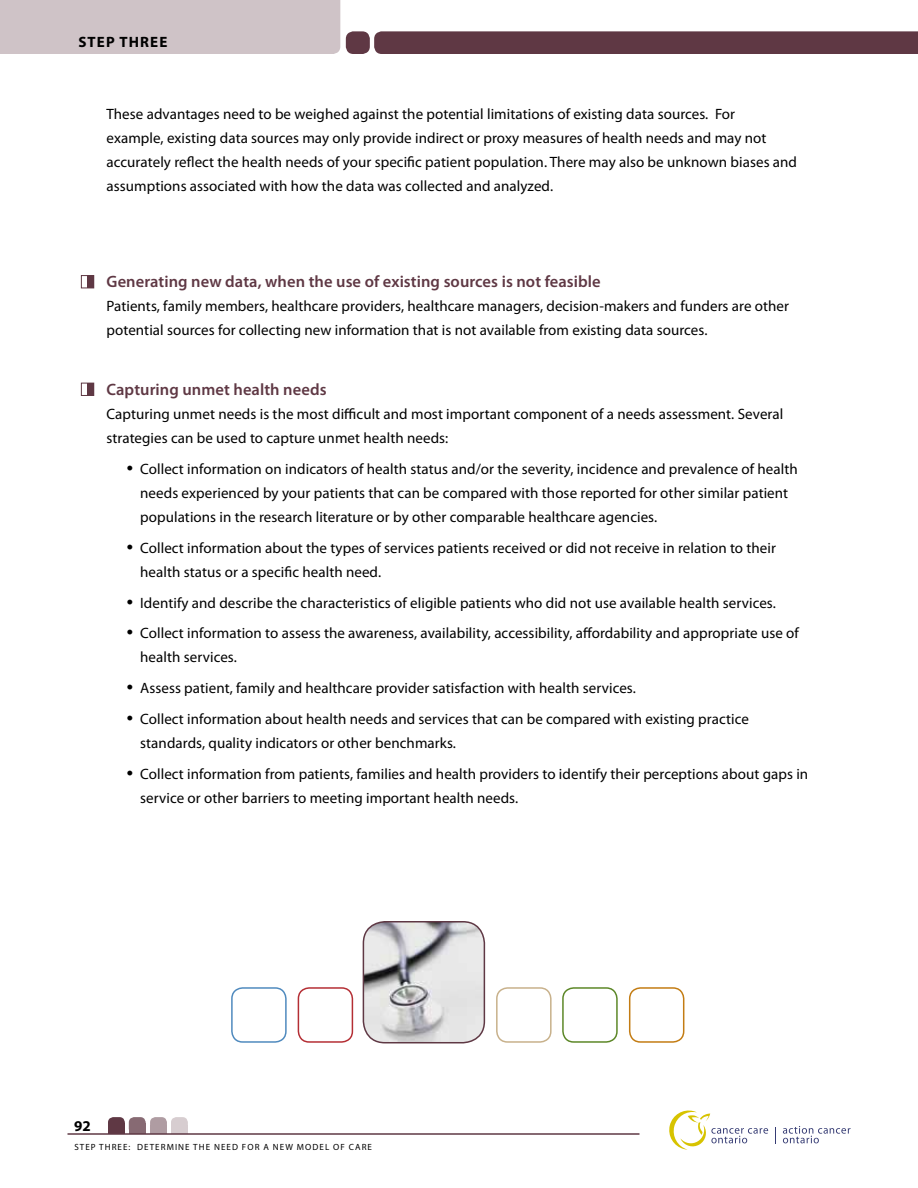
<style>
.page{position:relative;width:918px;height:1188px;background:#fff}
.page>*{position:absolute;margin:0;border:0;box-sizing:border-box;transform-origin:0 0}
.t1{font:600 16.5px "Myriad Pro";letter-spacing:.005em;color:#5f3844}
.t2{font:15px/24px "Myriad Pro";letter-spacing:.005em;color:#000}
.t3{font:700 15px "Myriad Pro";letter-spacing:.075em;color:#000}
.t4{font:9px "Myriad Pro";letter-spacing:.12em;color:#000}
.s1{font-family:"Times";font-size:18px}
</style>
<div class="page">
<div style="left:374px;top:31px;width:544px;height:23px;background:#5f3844"></div>
<svg style="left:783px;top:1126px;width:68px;height:17px"></svg>
<svg style="left:775px;top:1127px;width:1px;height:16px"></svg>
<svg style="left:669px;top:1110px;width:99px;height:40px"></svg>
<div style="left:171px;top:1117px;width:17px;height:17px;background:#d7cdd0;border-radius:5px"></div>
<div style="left:171px;top:1126px;width:17px;height:8px;background:#d7cdd0"></div>
<div style="left:150px;top:1117px;width:17px;height:17px;background:#af9ca2;border-radius:5px"></div>
<div style="left:150px;top:1126px;width:17px;height:8px;background:#af9ca2"></div>
<div style="left:129px;top:1117px;width:17px;height:17px;background:#876a73;border-radius:5px"></div>
<div style="left:129px;top:1123px;width:17px;height:11px;background:#876a73"></div>
<div style="left:108px;top:1117px;width:17px;height:17px;background:#5f3844;border-radius:5px"></div>
<div style="left:108px;top:1123px;width:17px;height:11px;background:#5f3844"></div>
<hr style="left:68px;top:1133px;width:572px;height:2px;background:#5f3844">
<div style="left:85px;top:0;width:255px;height:54px;background:#cfc3c7"></div>
<div style="left:0;top:0;width:85px;height:54px;background:#cfc3c7"></div>
<div style="left:346px;top:31px;width:24px;height:23px;background:#5f3844;border-radius:8px"></div>
<div style="left:88px;top:276px;width:6px;height:12px;background:#5f3844"></div>
<div style="left:81px;top:275px;width:13px;height:13px;border:1px solid #5f3844"></div>
<div style="left:88px;top:383px;width:6px;height:13px;background:#5f3844"></div>
<div style="left:81px;top:383px;width:13px;height:13px;border:1px solid #5f3844"></div>
<div style="left:298px;top:987px;width:55px;height:56px;border:2px solid #b42e34;border-radius:11px"></div>
<div style="left:231px;top:987px;width:56px;height:56px;border:2px solid #4f8abe;border-radius:11px"></div>
<div style="left:496px;top:987px;width:56px;height:56px;border:2px solid #c8b18b;border-radius:11px"></div>
<div style="left:562px;top:987px;width:56px;height:56px;border:2px solid #5c8727;border-radius:11px"></div>
<div style="left:629px;top:987px;width:55px;height:56px;border:2px solid #c37c13;border-radius:11px"></div>
<img style="left:363px;top:922px;width:121px;height:121px">
<div style="left:363px;top:921px;width:122px;height:122px;border:2px solid #5f3844;border-radius:22px"></div>
<p class="t3" style="left:78px;top:32px;width:91px">STEP THREE</p>
<p class="t2" style="left:106px;top:102px;width:692px">These advantages need to be weighed against the potential limitations of existing data sources. For<br>example, existing data sources may only provide indirect or proxy measures of health needs and may not accurately reflect the health needs of your specific patient population. There may also be unknown biases and assumptions associated with how the data was collected and analyzed.</p>
<p class="t1" style="left:106px;top:271px;width:496px">Generating new data, when the use of existing sources is not feasible</p>
<p class="t2" style="left:106px;top:294px;width:684px">Patients, family members, healthcare providers, healthcare managers, decision-makers and funders are other potential sources for collecting new information that is not available from existing data sources.</p>
<p class="t1" style="left:106px;top:379px;width:222px">Capturing unmet health needs</p>
<p class="t2" style="left:106px;top:402px;width:678px">Capturing unmet needs is the most difficult and most important component of a needs assessment. Several strategies can be used to capture unmet health needs:</p>
<p class="t2" style="left:140px;top:457px;width:659px;text-indent:-14px"><span class="s1">•</span> Collect information on indicators of health status and/or the severity, incidence and prevalence of health needs experienced by your patients that can be compared with those reported for other similar patient populations in the research literature or by other comparable healthcare agencies.</p>
<p class="t2" style="left:140px;top:535px;width:637px;text-indent:-14px"><span class="s1">•</span> Collect information about the types of services patients received or did not receive in relation to their health status or a specific health need.</p>
<p class="t2" style="left:127px;top:590px;width:651px"><span class="s1">•</span> Identify and describe the characteristics of eligible patients who did not use available health services.</p>
<p class="t2" style="left:140px;top:621px;width:661px;text-indent:-14px"><span class="s1">•</span> Collect information to assess the awareness, availability, accessibility, affordability and appropriate use of health services.</p>
<p class="t2" style="left:127px;top:676px;width:511px"><span class="s1">•</span> Assess patient, family and healthcare provider satisfaction with health services.</p>
<p class="t2" style="left:140px;top:706px;width:610px;text-indent:-14px"><span class="s1">•</span> Collect information about health needs and services that can be compared with existing practice standards, quality indicators or other benchmarks.</p>
<p class="t2" style="left:140px;top:761px;width:670px;text-indent:-14px"><span class="s1">•</span> Collect information from patients, families and health providers to identify their perceptions about gaps in service or other barriers to meeting important health needs.</p>
<p class="t3" style="left:74px;top:1116px;width:18px">92</p>
<p class="t4" style="left:74px;top:1141px;width:76px">STEP THREE: Deter</p>
<p class="t4" style="left:167px;top:1141px;width:34px">mine the</p>
<p class="t4" style="left:214px;top:1141px;width:7px">Need</p>
<p class="t4" style="left:242px;top:1141px;width:126px">for a New Model of Care</p>
</div>
